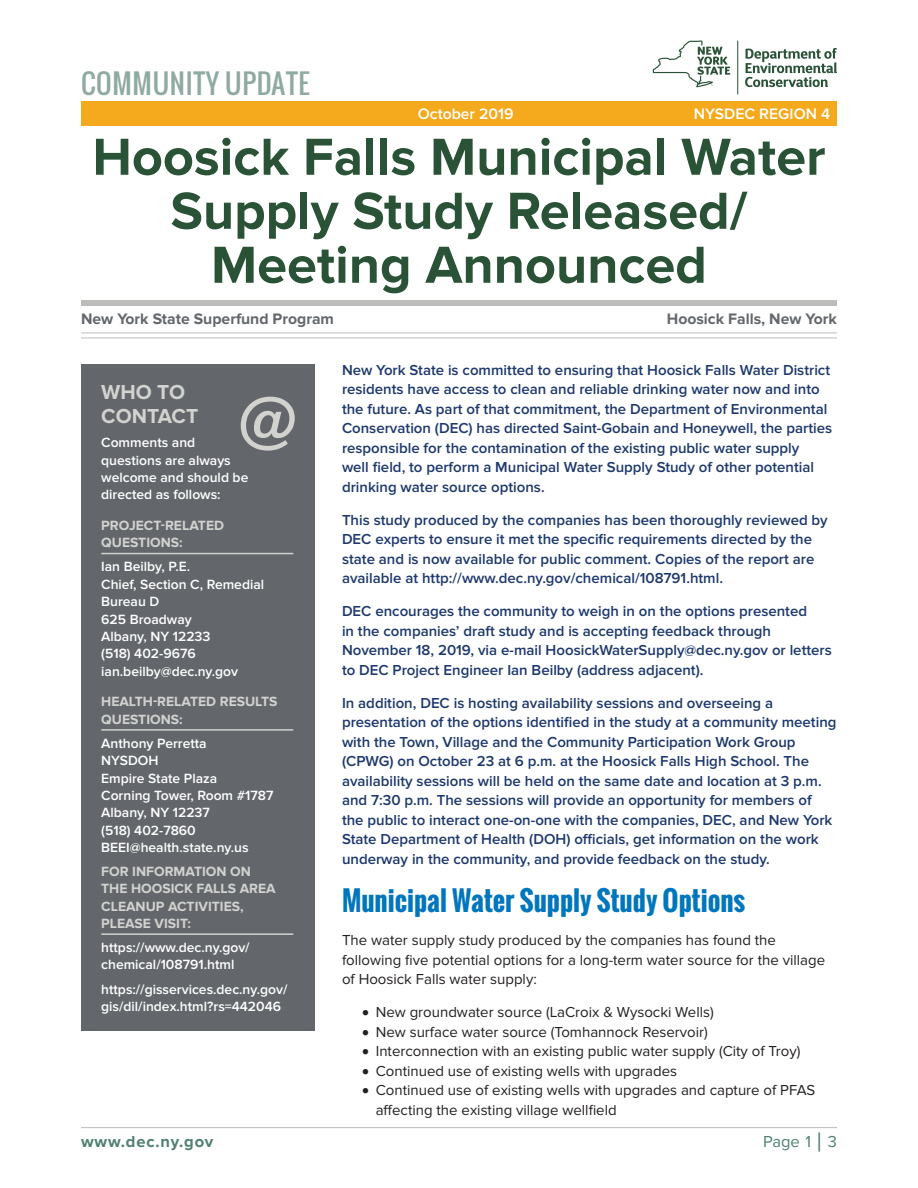
<style>
.page{position:relative;width:918px;height:1188px;background:#fff}
.page>*{position:absolute;margin:0;border:0;box-sizing:border-box;transform-origin:0 0}
.t1{font:700 54px/54px "Proxima Nova";color:#295236;text-align:center}
.t2{font:700 27px "Oswald";color:#0076bc}
.t3{font:27px "Oswald";letter-spacing:.025em;color:#8faaa0}
.t4{font:700 21px/24px "Proxima Nova";color:#d2d2cf}
.t5{font:700 16.5px "Proxima Nova";letter-spacing:.05em;color:#4f8072}
.t6{font:16.5px "Proxima Nova";color:#4f8072}
.t7{font:700 15.75px "Proxima Nova";color:#63676b}
.t8{font:600 15.75px "Proxima Nova";color:#fff}
.t9{font:600 15px/19.5px "Proxima Nova";color:#1d386d}
.t10{font:15px/19.5px "Proxima Nova";color:#231f20}
.t11{font:600 13.8px/17.4px "Proxima Nova";color:#fff}
.t12{font:700 13.8px/17.4px "Proxima Nova";color:#d2d2cf}
.s1{font-size:27px}
</style>
<div class="page">
<hr style="left:81px;top:1127px;width:756px;height:1px;background:#bcbcbb">
<div style="left:81px;top:101px;width:756px;height:24px;background:#f5a91c"></div>
<div style="left:81px;top:300px;width:756px;height:6px;background:#bcbcbb"></div>
<svg style="left:745px;top:48px;width:92px;height:39px"></svg>
<hr style="left:737px;top:41px;width:1px;height:53px;background:#295236">
<svg style="left:653px;top:40px;width:77px;height:47px"></svg>
<hr style="left:81px;top:332px;width:756px;height:1px;background:#bcbcbb">
<hr style="left:81px;top:337px;width:756px;height:1px;background:#bcbcbb">
<div style="left:81px;top:365px;width:234px;height:666px;background:#63676b"></div>
<hr style="left:101px;top:553px;width:192px;height:1px;background:#d2d2cf">
<hr style="left:101px;top:729px;width:192px;height:2px;background:#d2d2cf">
<hr style="left:101px;top:933px;width:192px;height:2px;background:#d2d2cf">
<svg style="left:241px;top:397px;width:54px;height:54px"></svg>
<h2 class="t3" style="left:81px;top:63px;width:230px">COMMUNITY UPDATE</h2>
<p class="t8" style="left:418px;top:104px;width:97px">October 2019</p>
<p class="t8" style="left:694px;top:104px;width:138px">NYSDEC REGION 4</p>
<h1 class="t1" style="left:92px;top:131px;width:735px">Hoosick Falls Municipal Water<br>Supply Study Released/<br>Meeting Announced</h1>
<p class="t7" style="left:81px;top:310px;width:255px">New York State Superfund Program</p>
<p class="t7" style="left:667px;top:310px;width:172px">Hoosick Falls, New York</p>
<h3 class="t4" style="left:101px;top:381px;width:98px">WHO TO<br>CONTACT</h3>
<p class="t11" style="left:101px;top:434px;width:149px">Comments and questions are always welcome and should be directed as follows:</p>
<p class="t12" style="left:101px;top:517px;width:124px">PROJECT-RELATED<br>QUESTIONS:</p>
<p class="t11" style="left:101px;top:558px;width:164px">Ian Beilby, P.E.<br>Chief, Section C, Remedial<br>Bureau D<br>625 Broadway<br>Albany, NY 12233<br>(518) 402-9676 ian.beilby@dec.ny.gov</p>
<p class="t12" style="left:101px;top:693px;width:178px">HEALTH-RELATED RESULTS<br>QUESTIONS:</p>
<p class="t11" style="left:101px;top:735px;width:174px">Anthony Perretta<br>NYSDOH<br>Empire State Plaza<br>Corning Tower, Room #1787<br>Albany, NY 12237<br>(518) 402-7860<br>BEEI@health.state.ny.us</p>
<p class="t12" style="left:101px;top:863px;width:176px">FOR INFORMATION ON<br>THE HOOSICK FALLS AREA<br>CLEANUP ACTIVITIES,<br>PLEASE VISIT:</p>
<p class="t11" style="left:101px;top:939px;width:150px">https://www.dec.ny.gov/ chemical/108791.html</p>
<p class="t11" style="left:101px;top:980px;width:188px">https://gisservices.dec.ny.gov/ gis/dil/index.html?rs=442046</p>
<p class="t9" style="left:342px;top:360px;width:492px">New York State is committed to ensuring that Hoosick Falls Water District residents have access to clean and reliable drinking water now and into the future. As part of that commitment, the Department of Environmental Conservation (DEC) has directed Saint-Gobain and Honeywell, the parties responsible for the contamination of the existing public water supply<br>well field, to perform a Municipal Water Supply Study of other potential drinking water source options.</p>
<p class="t9" style="left:342px;top:510px;width:487px">This study produced by the companies has been thoroughly reviewed by DEC experts to ensure it met the specific requirements directed by the state and is now available for public comment. Copies of the report are available at http://www.dec.ny.gov/chemical/108791.html.</p>
<p class="t9" style="left:342px;top:602px;width:491px">DEC encourages the community to weigh in on the options presented<br>in the companies’ draft study and is accepting feedback through November 18, 2019, via e-mail HoosickWaterSupply@dec.ny.gov or letters to DEC Project Engineer Ian Beilby (address adjacent).</p>
<p class="t9" style="left:342px;top:693px;width:496px">In addition, DEC is hosting availability sessions and overseeing a presentation of the options identified in the study at a community meeting with the Town, Village and the Community Participation Work Group (CPWG) on October 23 at 6 p.m. at the Hoosick Falls High School. The availability sessions will be held on the same date and location at 3 p.m. and 7:30 p.m. The sessions will provide an opportunity for members of the public to interact one-on-one with the companies, DEC, and New York State Department of Health (DOH) officials, get information on the work underway in the community, and provide feedback on the study.</p>
<h2 class="t2" style="left:342px;top:881px;width:405px">Municipal Water Supply Study Options</h2>
<p class="t10" style="left:342px;top:931px;width:485px">The water supply study produced by the companies has found the following five potential options for a long-term water source for the village of Hoosick Falls water supply:</p>
<p class="t10" style="left:362px;top:1003px;width:353px">• New groundwater source (LaCroix &amp; Wysocki Wells)</p>
<p class="t10" style="left:362px;top:1022px;width:347px">• New surface water source (Tomhannock Reservoir)</p>
<p class="t10" style="left:362px;top:1042px;width:440px">• Interconnection with an existing public water supply (City of Troy)</p>
<p class="t10" style="left:362px;top:1061px;width:316px">• Continued use of existing wells with upgrades</p>
<p class="t10" style="left:376px;top:1081px;width:441px;text-indent:-14px">• Continued use of existing wells with upgrades and capture of PFAS affecting the existing village wellfield</p>
<p class="t5" style="left:81px;top:1132px;width:134px">www.dec.ny.gov</p>
<p class="t6" style="left:763px;top:1132px;width:75px">Page 1 <span class="s1">|</span> 3</p>
</div>
